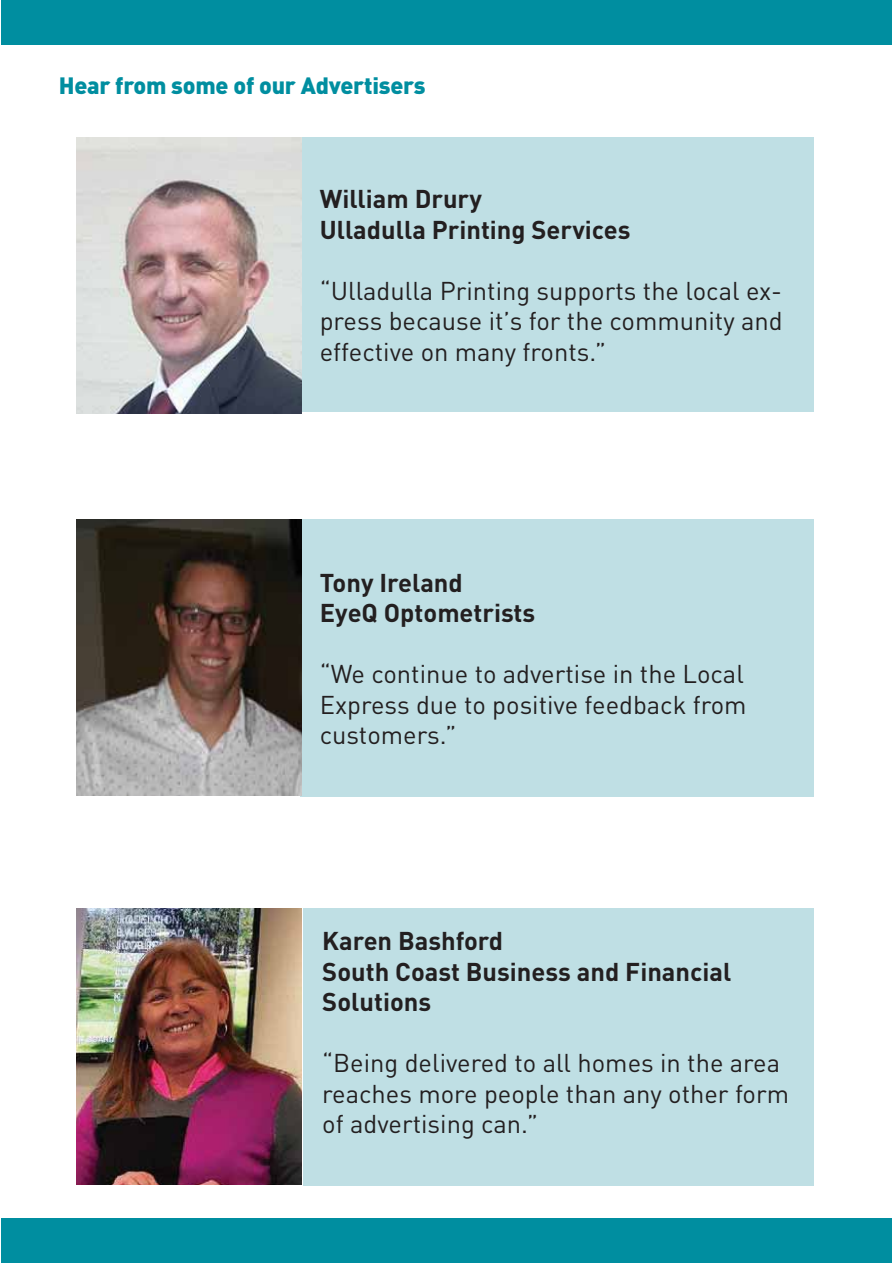
<style>
.page{position:relative;width:893px;height:1263px;background:#fff}
.page>*{position:absolute;margin:0;border:0;box-sizing:border-box;transform-origin:0 0}
.t1{font:25.5px/30.6px "DINOT";color:#231f20;text-align:justify}
.t2{font:700 25.5px/30.6px "DINOT";color:#231f20}
.t3{font:900 23.4px "DINOT";letter-spacing:-.01em;color:#008ea0}
</style>
<div class="page">
<div style="left:1px;top:1218px;width:890px;height:45px;background:#008ea0"></div>
<div style="left:1px;top:0;width:890px;height:45px;background:#008ea0"></div>
<div style="left:301px;top:137px;width:513px;height:275px;background:#bfdfe4"></div>
<div style="left:301px;top:519px;width:513px;height:278px;background:#bfdfe4"></div>
<div style="left:303px;top:909px;width:511px;height:277px;background:#bfdfe4"></div>
<img style="left:77px;top:909px;width:224px;height:276px">
<img style="left:77px;top:520px;width:224px;height:276px">
<img style="left:77px;top:137px;width:224px;height:276px">
<p class="t3" style="left:59px;top:77px;width:368px">Hear from some of our Advertisers</p>
<p class="t2" style="left:320px;top:186px;width:312px">William Drury<br>Ulladulla Printing Services</p>
<p class="t1" style="left:320px;top:277px;width:464px">“Ulladulla Printing supports the local ex&shy;press because it’s for the community and effective on many fronts.”</p>
<p class="t2" style="left:320px;top:569px;width:217px">Tony Ireland<br>EyeQ Optometrists</p>
<p class="t1" style="left:320px;top:661px;width:428px">“We continue to advertise in the Local Express due to positive feedback from customers.”</p>
<p class="t2" style="left:322px;top:928px;width:410px">Karen Bashford<br>South Coast Business and Financial<br>Solutions</p>
<p class="t1" style="left:322px;top:1050px;width:468px;text-align:left">“Being delivered to all homes in the area reaches more people than any other form of advertising can.”</p>
</div>
